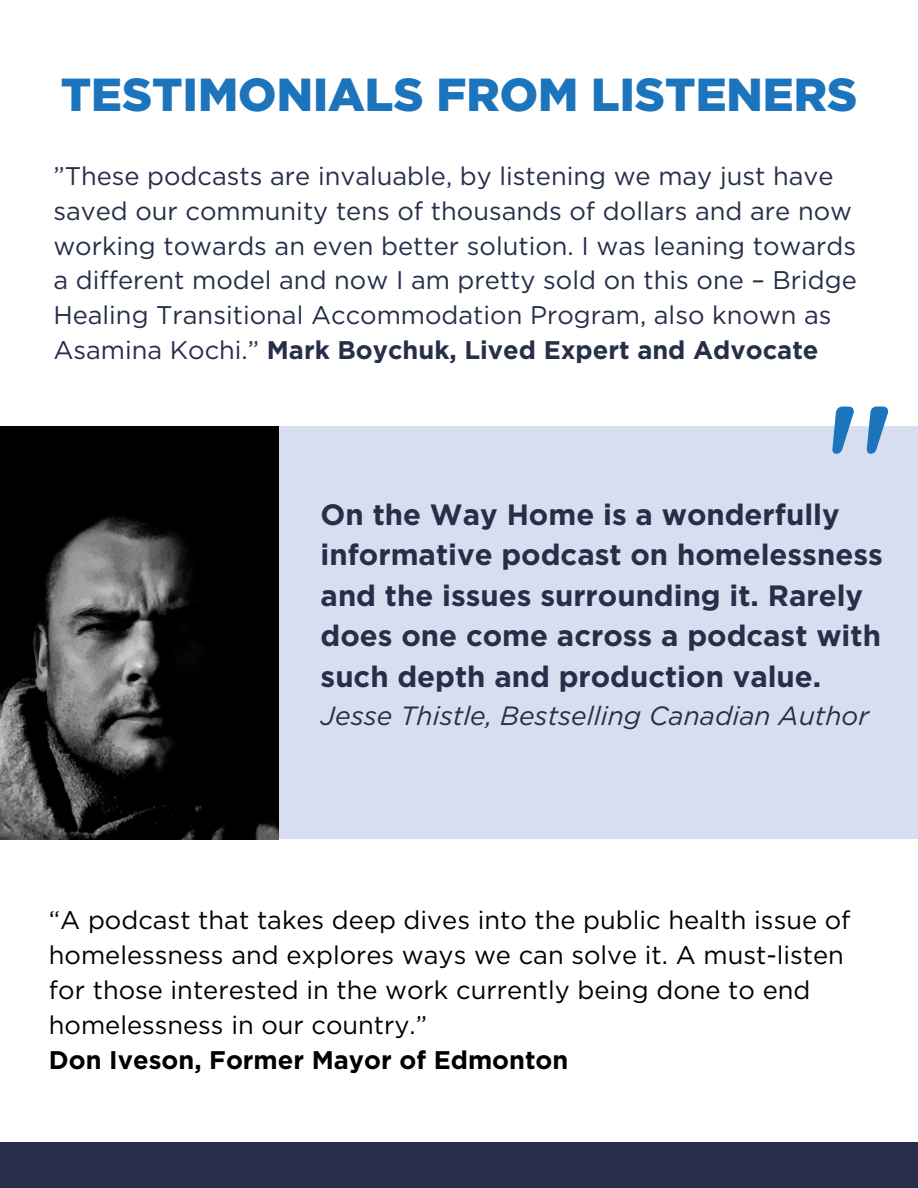
<style>
.page{position:relative;width:918px;height:1188px;background:#fff}
.page>*{position:absolute;margin:0;border:0;box-sizing:border-box;transform-origin:0 0}
.t1{font:500 165.9px "Quicksand";color:#1c75bc}
.t2{font:900 46.35px "Gotham";color:#1c75bc}
.t3{font:700 29.4px/40.5px "Gotham";color:#262e49}
.t4{font:italic 26.4px "Gotham";color:#262e49}
.t5{font:25.5px/34.8px "Gotham";color:#262e49}
.t6{font:25.5px/34.8px "Gotham";color:#000}
.t7{font:700 25.5px "Gotham";color:#000}
.s1{font-weight:700}
</style>
<div class="page">
<div style="left:204px;top:427px;width:714px;height:412px;background:#d6deef"></div>
<div style="left:0;top:1142px;width:918px;height:46px;background:#262e49"></div>
<img style="left:0;top:427px;width:279px;height:413px">
<p class="t2" style="left:61px;top:74px;width:798px">TESTIMONIALS FROM LISTENERS</p>
<p class="t5" style="left:53px;top:158px;width:805px">”These podcasts are invaluable, by listening we may just have saved our community tens of thousands of dollars and are now working towards an even better solution. I was leaning towards a different model and now I am pretty sold on this one – Bridge Healing Transitional Accommodation Program, also known as Asamina Kochi.” <span class="s1">Mark Boychuk, Lived Expert and Advocate</span></p>
<p class="t1" style="left:826px;top:357px;width:70px">"</p>
<p class="t3" style="left:321px;top:494px;width:564px">On the Way Home is a wonderfully informative podcast on homelessness and the issues surrounding it. Rarely does one come across a podcast with such depth and production value.</p>
<p class="t4" style="left:321px;top:700px;width:550px">Jesse Thistle, Bestselling Canadian Author</p>
<p class="t6" style="left:49px;top:903px;width:803px">“A podcast that takes deep dives into the public health issue of homelessness and explores ways we can solve it. A must-listen for those interested in the work currently being done to end homelessness in our country.”</p>
<p class="t7" style="left:49px;top:1044px;width:521px">Don Iveson, Former Mayor of Edmonton</p>
</div>
